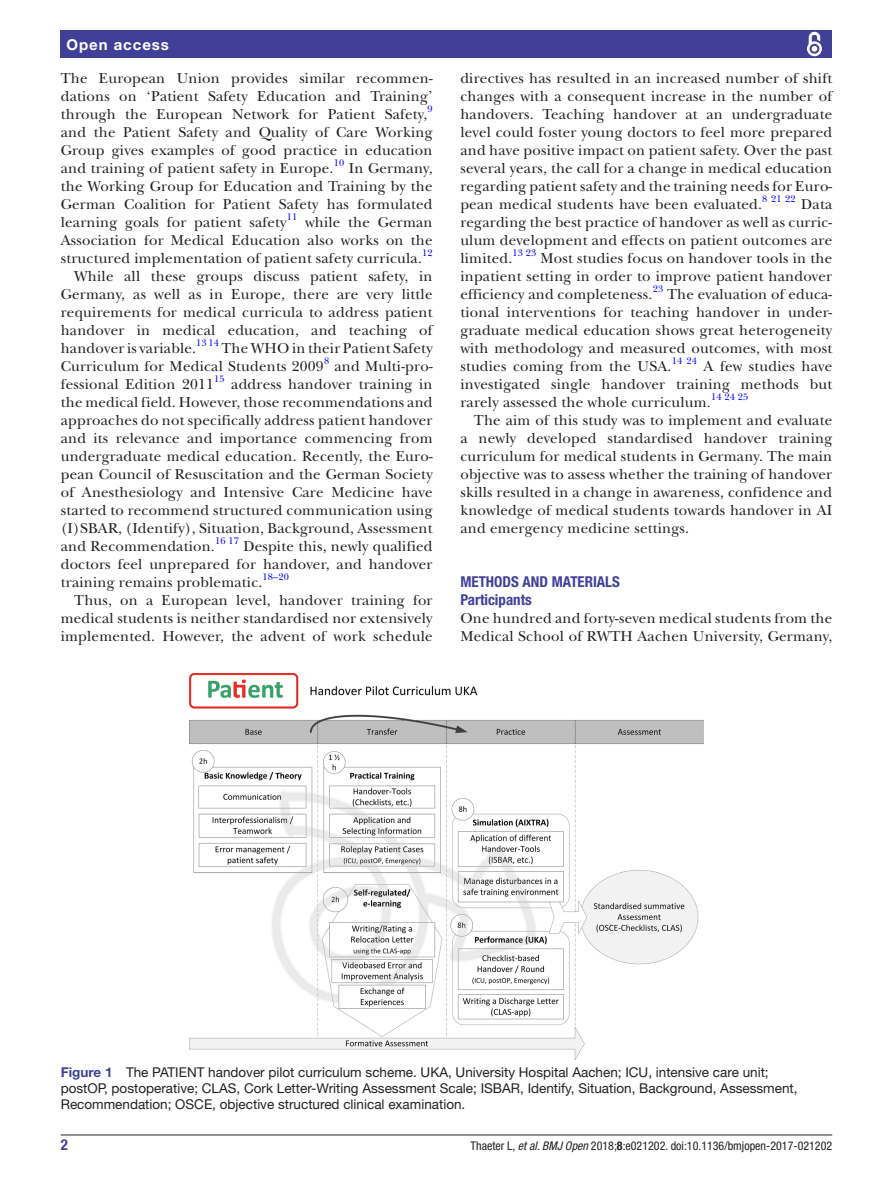
<style>
.page{position:relative;width:893px;height:1191px;background:#fff}
.page>*{position:absolute;margin:0;border:0;box-sizing:border-box;transform-origin:0 0}
.t1{font:15px/18px "New Baskerville";letter-spacing:.015em;color:#231f20;text-align:justify}
.t2{font:700 condensed 15px/18px "Helvetica Neue LT Std";color:#414099}
.t3{font:700 15px "Helvetica Neue LT Std";letter-spacing:.065em;color:#fff}
.t4{font:13.5px/16.2px "Helvetica Neue LT Std";color:#231f20}
.t5{font:condensed 12px "Helvetica Neue LT Std";color:#231f20}
.t6{font:9.9px "New Baskerville";letter-spacing:.015em;color:#00f}
.s1{font-weight:700;color:#414099}
.s2{font-style:italic}
.s3{font-weight:700}
</style>
<div class="page">
<hr style="left:61px;top:1134px;width:771px;height:1px;background:#231f20">
<div style="left:61px;top:31px;width:771px;height:27px;background:#414099"></div>
<svg style="left:807px;top:31px;width:15px;height:26px"></svg>
<img style="left:189px;top:673px;width:515px;height:386px">
<p class="t3" style="left:66px;top:35px;width:104px">Open access</p>
<p class="t1" style="left:61px;top:69px;width:373px">The European Union provides similar recommen&shy;dations on ‘Patient Safety Education and Training’ through the European Network for Patient Safety,</p>
<p class="t6" style="left:427px;top:103px;width:7px">9</p>
<p class="t1" style="left:61px;top:123px;width:373px">and the Patient Safety and Quality of Care Working Group gives examples of good practice in education and training of patient safety in Europe.</p>
<p class="t6" style="left:334px;top:157px;width:12px">10</p>
<p class="t1" style="left:61px;top:159px;width:373px;text-indent:288px">In Germany, the Working Group for Education and Training by the German Coalition for Patient Safety has formulated learning goals for patient safety</p>
<p class="t6" style="left:287px;top:211px;width:12px">11</p>
<p class="t1" style="left:61px;top:213px;width:373px;text-indent:244px">while the German Association for Medical Education also works on the structured implementation of patient safety curricula.</p>
<p class="t6" style="left:422px;top:247px;width:12px">12</p>
<p class="t1" style="left:61px;top:267px;width:373px;text-indent:14px">While all these groups discuss patient safety, in Germany, as well as in Europe, there are very little requirements for medical curricula to address patient handover in medical education, and teaching of handover is variable.</p>
<p class="t6" style="left:196px;top:337px;width:24px">13 14</p>
<p class="t1" style="left:61px;top:339px;width:373px;text-indent:161px">The WHO in their Patient Safety<br>Curriculum for Medical Students 2009</p>
<p class="t6" style="left:324px;top:355px;width:7px">8</p>
<p class="t1" style="left:334px;top:357px;width:100px">and Multi-pro-</p>
<p class="t1" style="left:61px;top:375px;width:155px">fessional Edition 2011</p>
<p class="t6" style="left:214px;top:373px;width:12px">15</p>
<p class="t1" style="left:61px;top:375px;width:373px;text-indent:171px">address handover training in the medical field. However, those recommendations and approaches do not specifically address patient handover and its relevance and importance commencing from undergraduate medical education. Recently, the Euro&shy;pean Council of Resuscitation and the German Society of Anesthesiology and Intensive Care Medicine have started to recommend structured communication using (I)SBAR, (Identify), Situation, Background, Assessment and Recommendation.<sup>16</sup> <sup>17</sup> Despite this, newly qualified doctors feel unprepared for handover, and handover training remains problematic.</p>
<p class="t6" style="left:263px;top:571px;width:28px">18–20</p>
<p class="t1" style="left:61px;top:591px;width:373px;text-indent:14px">Thus, on a European level, handover training for medical students is neither standardised nor extensively implemented. However, the advent of work schedule</p>
<p class="t1" style="left:460px;top:69px;width:373px">directives has resulted in an increased number of shift changes with a consequent increase in the number of handovers. Teaching handover at an undergraduate level could foster young doctors to feel more prepared and have positive impact on patient safety. Over the past several years, the call for a change in medical education regarding patient safety and the training needs for Euro&shy;pean medical students have been evaluated.</p>
<p class="t6" style="left:762px;top:193px;width:35px">8 21 22</p>
<p class="t1" style="left:460px;top:195px;width:373px;text-indent:341px">Data regarding the best practice of handover as well as curric&shy;ulum development and effects on patient outcomes are limited.</p>
<p class="t6" style="left:513px;top:247px;width:25px">13 23</p>
<p class="t1" style="left:460px;top:249px;width:373px;text-indent:80px">Most studies focus on handover tools in the inpatient setting in order to improve patient handover efficiency and completeness.</p>
<p class="t6" style="left:653px;top:283px;width:12px">23</p>
<p class="t1" style="left:460px;top:285px;width:373px;text-indent:207px">The evaluation of educa&shy;tional interventions for teaching handover in under&shy;graduate medical education shows great heterogeneity with methodology and measured outcomes, with most studies coming from the USA.</p>
<p class="t6" style="left:672px;top:355px;width:27px">14 24</p>
<p class="t1" style="left:460px;top:357px;width:373px;text-indent:243px">A few studies have investigated single handover training methods but rarely assessed the whole curriculum.</p>
<p class="t6" style="left:711px;top:391px;width:39px">14 24 25</p>
<p class="t1" style="left:460px;top:411px;width:373px;text-indent:14px">The aim of this study was to implement and evaluate a newly developed standardised handover training curriculum for medical students in Germany. The main objective was to assess whether the training of handover skills resulted in a change in awareness, confidence and knowledge of medical students towards handover in AI and emergency medicine settings.</p>
<p class="t2" style="left:460px;top:572px;width:161px">METHODS AND MATERIALS<br>PARTICIPANTS</p>
<p class="t1" style="left:460px;top:609px;width:373px">One hundred and forty-seven medical students from the<br>Medical School of RWTH Aachen University, Germany,</p>
<p class="t4" style="left:61px;top:1063px;width:738px"><span class="s1">Figure 1</span> The PATIENT handover pilot curriculum scheme. UKA, University Hospital Aachen; ICU, intensive care unit; postOP, postoperative; CLAS, Cork Letter-Writing Assessment Scale; ISBAR, Identify, Situation, Background, Assessment,<br>Recommendation; OSCE, objective structured clinical examination.</p>
<p class="t2" style="left:61px;top:1135px;width:9px">2</p>
<p class="t5" style="left:471px;top:1138px;width:363px">Thaeter L, <span class="s2">et al</span>. <span class="s2">BMJ Open</span> 2018;<span class="s3">8</span>:e021202. doi:10.1136/bmjopen-2017-021202</p>
</div>
